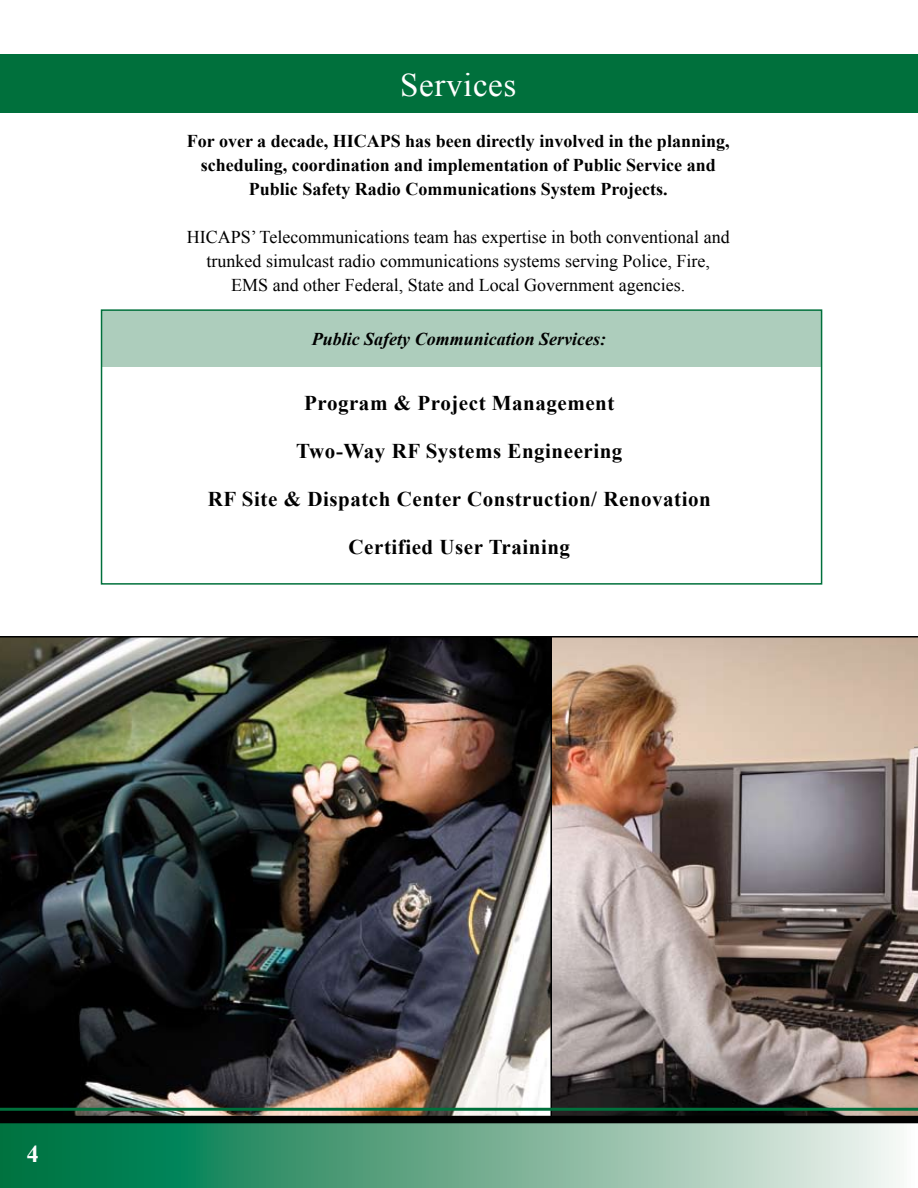
<style>
.page{position:relative;width:918px;height:1188px;background:#fff}
.page>*{position:absolute;margin:0;border:0;box-sizing:border-box;transform-origin:0 0}
.t1{font:33px "Times New Roman";letter-spacing:.02em;color:#fff}
.t2{font:700 24px "Times New Roman";color:#fff}
.t3{font:700 21px "Times New Roman";letter-spacing:.025em;color:#000}
.t4{font:18px/24px "Times New Roman";color:#000;text-align:center}
.t5{font:700 18px/24px "Times New Roman";color:#000;text-align:center}
.t6{font:italic 700 18px "Times New Roman";color:#000}
</style>
<div class="page">
<img style="left:552px;top:638px;width:366px;height:478px">
<img style="left:0;top:638px;width:550px;height:478px">
<hr style="left:0;top:636px;width:918px;height:2px;background:#000">
<svg style="left:0;top:1123px;width:918px;height:65px;background:#6bad90"></svg>
<div style="left:0;top:54px;width:918px;height:58px;background:#00703c"></div>
<div style="left:102px;top:310px;width:720px;height:57px;background:#adcdbc"></div>
<div style="left:101px;top:309px;width:721px;height:276px;border:2px solid #00703c"></div>
<hr style="left:550px;top:637px;width:2px;height:483px;background:#000">
<hr style="left:0;top:1108px;width:918px;height:3px;background:#00703c">
<div style="left:0;top:1116px;width:918px;height:7px;background:#000"></div>
<h1 class="t1" style="left:400px;top:66px;width:118px">Services</h1>
<p class="t5" style="left:187px;top:129px;width:544px">For over a decade, HICAPS has been directly involved in the planning, scheduling, coordination and implementation of Public Service and<br>Public Safety Radio Communications System Projects.</p>
<p class="t4" style="left:187px;top:225px;width:545px">HICAPS’ Telecommunications team has expertise in both conventional and trunked simulcast radio communications systems serving Police, Fire,<br>EMS and other Federal, State and Local Government agencies.</p>
<p class="t6" style="left:312px;top:329px;width:296px">Public Safety Communication Services:</p>
<p class="t3" style="left:304px;top:391px;width:312px">Program &amp; Project Management</p>
<p class="t3" style="left:296px;top:439px;width:328px">Two-Way RF Systems Engineering</p>
<p class="t3" style="left:208px;top:487px;width:504px">RF Site &amp; Dispatch Center Construction/ Renovation</p>
<p class="t3" style="left:349px;top:535px;width:223px">Certified User Training</p>
<h2 class="t2" style="left:27px;top:1141px;width:13px">4</h2>
</div>
